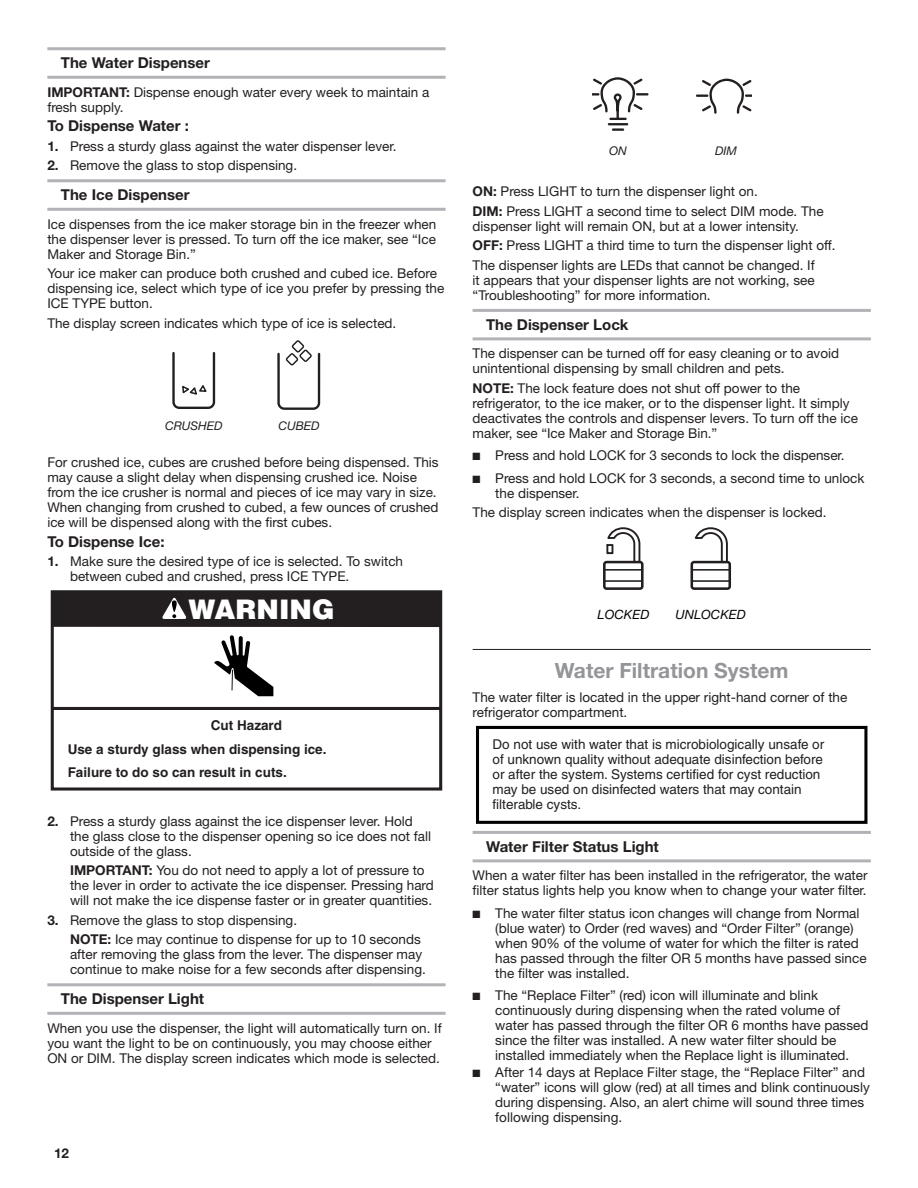
<style>
.page{position:relative;width:918px;height:1188px;background:#fff}
.page>*{position:absolute;margin:0;border:0;box-sizing:border-box;transform-origin:0 0}
.t1{font:900 27px "Helvetica";color:#fff}
.Heading_2{font:700 21px "Helvetica Neue LT Std";color:#939598}
.Heading_3_Rules{font:700 15px "Helvetica Neue";color:#231f20}
.Body{font:700 15px "Helvetica Neue LT Std";color:#231f20}
.Body_Bold{font:700 15px "Helvetica Neue LT Std";color:#231f20}
.Body-2{font:13.5px/15px "Helvetica Neue LT Std";color:#231f20}
.Body_Indent{font:13.5px/15px "Helvetica Neue LT Std";color:#231f20}
.t2{font:13.5px/15px "Helvetica";color:#231f20}
.t3{font:700 13.5px/23.2px "Helvetica";color:#231f20}
.t4{font:700 13.5px "Helvetica Neue LT Std";color:#231f20}
.t5{font:italic 12.75px "Helvetica Neue";letter-spacing:.005em;color:#040503}
.t6{font:italic 12px "Helvetica Neue";color:#231f20}
.s1{font-weight:700}
</style>
<div class="page">
<hr style="left:47px;top:47px;width:399px;height:3px;background:#b2b3b7">
<hr style="left:47px;top:76px;width:399px;height:3px;background:#b2b3b7">
<hr style="left:47px;top:179px;width:399px;height:3px;background:#b2b3b7">
<hr style="left:47px;top:208px;width:399px;height:3px;background:#b2b3b7">
<hr style="left:47px;top:983px;width:399px;height:3px;background:#b2b3b7">
<hr style="left:47px;top:1012px;width:399px;height:3px;background:#b2b3b7">
<hr style="left:473px;top:309px;width:398px;height:3px;background:#b2b3b7">
<hr style="left:473px;top:337px;width:398px;height:3px;background:#b2b3b7">
<hr style="left:473px;top:649px;width:398px;height:1px;background:#231f20">
<hr style="left:473px;top:831px;width:398px;height:3px;background:#b2b3b7">
<hr style="left:473px;top:859px;width:398px;height:3px;background:#b2b3b7">
<svg style="left:172px;top:352px;width:43px;height:57px"></svg>
<svg style="left:277px;top:340px;width:43px;height:70px"></svg>
<hr style="left:53px;top:707px;width:387px;height:3px;background:#231f20">
<div style="left:51px;top:590px;width:391px;height:201px;border:3px solid #231f20"></div>
<div style="left:52px;top:591px;width:388px;height:36px;background:#231f20"></div>
<svg style="left:162px;top:598px;width:25px;height:21px"></svg>
<svg style="left:214px;top:635px;width:59px;height:61px"></svg>
<hr style="left:608px;top:123px;width:20px;height:2px;background:#231f20">
<svg style="left:612px;top:128px;width:12px;height:3px"></svg>
<svg style="left:592px;top:77px;width:57px;height:43px"></svg>
<svg style="left:696px;top:79px;width:55px;height:35px"></svg>
<svg style="left:603px;top:527px;width:41px;height:63px"></svg>
<hr style="left:604px;top:569px;width:39px;height:2px;background:#231f20">
<hr style="left:604px;top:580px;width:39px;height:2px;background:#231f20">
<svg style="left:691px;top:527px;width:40px;height:63px"></svg>
<hr style="left:691px;top:569px;width:40px;height:2px;background:#231f20">
<hr style="left:691px;top:580px;width:39px;height:2px;background:#231f20">
<div style="left:476px;top:726px;width:391px;height:98px;border:3px solid #000"></div>
<h3 class="Heading_3_Rules" style="left:61px;top:54px;width:151px">The Water Dispenser</h3>
<p class="Body-2" style="left:47px;top:84px;width:384px"><span class="s1">IMPORTANT:</span> Dispense enough water every week to maintain a fresh supply.</p>
<p class="Body" style="left:47px;top:117px;width:143px">To Dispense Water :</p>
<p class="Body-2" style="left:47px;top:138px;width:351px"><span class="s1">1.</span> Press a sturdy glass against the water dispenser lever.</p>
<p class="Body-2" style="left:47px;top:158px;width:251px"><span class="s1">2.</span> Remove the glass to stop dispensing.</p>
<h3 class="Heading_3_Rules" style="left:61px;top:186px;width:130px">The Ice Dispenser</h3>
<p class="Body-2" style="left:47px;top:216px;width:391px;text-align:justify">Ice dispenses from the ice maker storage bin in the freezer when the dispenser lever is pressed. To turn off the ice maker, see “Ice Maker and Storage Bin.”</p>
<p class="Body-2" style="left:47px;top:266px;width:399px">Your ice maker can produce both crushed and cubed ice. Before dispensing ice, select which type of ice you prefer by pressing the<br>ICE TYPE button.</p>
<p class="Body-2" style="left:47px;top:315px;width:351px">The display screen indicates which type of ice is selected.</p>
<p class="t6" style="left:165px;top:419px;width:59px">CRUSHED</p>
<p class="t6" style="left:278px;top:419px;width:43px">CUBED</p>
<p class="Body-2" style="left:47px;top:455px;width:393px">For crushed ice, cubes are crushed before being dispensed. This may cause a slight delay when dispensing crushed ice. Noise from the ice crusher is normal and pieces of ice may vary in size.<br>When changing from crushed to cubed, a few ounces of crushed ice will be dispensed along with the first cubes.</p>
<p class="Body_Bold" style="left:47px;top:532px;width:119px">To Dispense Ice:</p>
<p class="Body-2" style="left:70px;top:554px;width:335px;text-indent:-23px"><span class="s1">1.</span> Make sure the desired type of ice is selected. To switch between cubed and crushed, press ICE TYPE.</p>
<p class="t1" style="left:188px;top:592px;width:148px">WARNING</p>
<p class="t3" style="left:68px;top:714px;width:260px;text-indent:143px">Cut Hazard<br>Use a sturdy glass when dispensing ice.<br>Failure to do so can result in cuts.</p>
<p class="Body-2" style="left:70px;top:813px;width:363px;text-indent:-23px"><span class="s1">2.</span> Press a sturdy glass against the ice dispenser lever. Hold the glass close to the dispenser opening so ice does not fall outside of the glass.</p>
<p class="Body_Indent" style="left:70px;top:863px;width:365px"><span class="s1">IMPORTANT:</span> You do not need to apply a lot of pressure to the lever in order to activate the ice dispenser. Pressing hard will not make the ice dispense faster or in greater quantities.</p>
<p class="Body-2" style="left:47px;top:912px;width:251px"><span class="s1">3.</span> Remove the glass to stop dispensing.</p>
<p class="Body_Indent" style="left:70px;top:932px;width:357px"><span class="s1">NOTE:</span> Ice may continue to dispense for up to 10 seconds after removing the glass from the lever. The dispenser may continue to make noise for a few seconds after dispensing.</p>
<h3 class="Heading_3_Rules" style="left:61px;top:990px;width:145px">The Dispenser Light</h3>
<p class="Body-2" style="left:47px;top:1020px;width:396px">When you use the dispenser, the light will automatically turn on. If you want the light to be on continuously, you may choose either<br>ON or DIM. The display screen indicates which mode is selected.</p>
<p class="t4" style="left:54px;top:1145px;width:17px">12</p>
<p class="t6" style="left:609px;top:144px;width:19px">ON</p>
<p class="t6" style="left:715px;top:144px;width:23px">DIM</p>
<p class="Body-2" style="left:473px;top:184px;width:287px"><span class="s1">ON:</span> Press LIGHT to turn the dispenser light on.</p>
<p class="Body-2" style="left:473px;top:203px;width:353px"><span class="s1">DIM:</span> Press LIGHT a second time to select DIM mode. The dispenser light will remain ON, but at a lower intensity.</p>
<p class="Body-2" style="left:473px;top:238px;width:365px"><span class="s1">OFF:</span> Press LIGHT a third time to turn the dispenser light off.</p>
<p class="Body-2" style="left:473px;top:257px;width:344px;text-align:justify">The dispenser lights are LEDs that cannot be changed. If it appears that your dispenser lights are not working, see “Troubleshooting” for more information.</p>
<h3 class="Heading_3_Rules" style="left:486px;top:315px;width:144px">The Dispenser Lock</h3>
<p class="Body-2" style="left:473px;top:346px;width:368px">The dispenser can be turned off for easy cleaning or to avoid unintentional dispensing by small children and pets.</p>
<p class="Body-2" style="left:473px;top:380px;width:387px"><span class="s1">NOTE:</span> The lock feature does not shut off power to the refrigerator, to the ice maker, or to the dispenser light. It simply deactivates the controls and dispenser levers. To turn off the ice maker, see “Ice Maker and Storage Bin.”</p>
<p class="Body-2" style="left:473px;top:448px;width:374px">■ Press and hold LOCK for 3 seconds to lock the dispenser.</p>
<p class="Body-2" style="left:495px;top:470px;width:371px;text-indent:-23px">■ Press and hold LOCK for 3 seconds, a second time to unlock the dispenser.</p>
<p class="Body-2" style="left:473px;top:505px;width:356px">The display screen indicates when the dispenser is locked.</p>
<p class="t5" style="left:598px;top:607px;width:53px">LOCKED</p>
<p class="t5" style="left:675px;top:607px;width:72px">UNLOCKED</p>
<h2 class="Heading_2" style="left:555px;top:657px;width:235px">Water Filtration System</h2>
<p class="Body-2" style="left:473px;top:689px;width:376px">The water filter is located in the upper right-hand corner of the refrigerator compartment.</p>
<p class="t2" style="left:493px;top:737px;width:333px">Do not use with water that is microbiologically unsafe or of unknown quality without adequate disinfection before or after the system. Systems certified for cyst reduction may be used on disinfected waters that may contain filterable cysts.</p>
<h3 class="Heading_3_Rules" style="left:486px;top:837px;width:174px">Water Filter Status Light</h3>
<p class="Body-2" style="left:473px;top:868px;width:397px">When a water filter has been installed in the refrigerator, the water filter status lights help you know when to change your water filter.</p>
<p class="Body-2" style="left:495px;top:905px;width:373px;text-indent:-23px">■ The water filter status icon changes will change from Normal (blue water) to Order (red waves) and “Order Filter” (orange) when 90% of the volume of water for which the filter is rated has passed through the filter OR 5 months have passed since the filter was installed.</p>
<p class="Body-2" style="left:495px;top:988px;width:375px;text-indent:-23px">■ The “Replace Filter” (red) icon will illuminate and blink continuously during dispensing when the rated volume of water has passed through the filter OR 6 months have passed since the filter was installed. A new water filter should be installed immediately when the Replace light is illuminated.</p>
<p class="Body-2" style="left:495px;top:1064px;width:376px;text-indent:-23px">■ After 14 days at Replace Filter stage, the “Replace Filter” and “water” icons will glow (red) at all times and blink continuously during dispensing. Also, an alert chime will sound three times following dispensing.</p>
</div>
